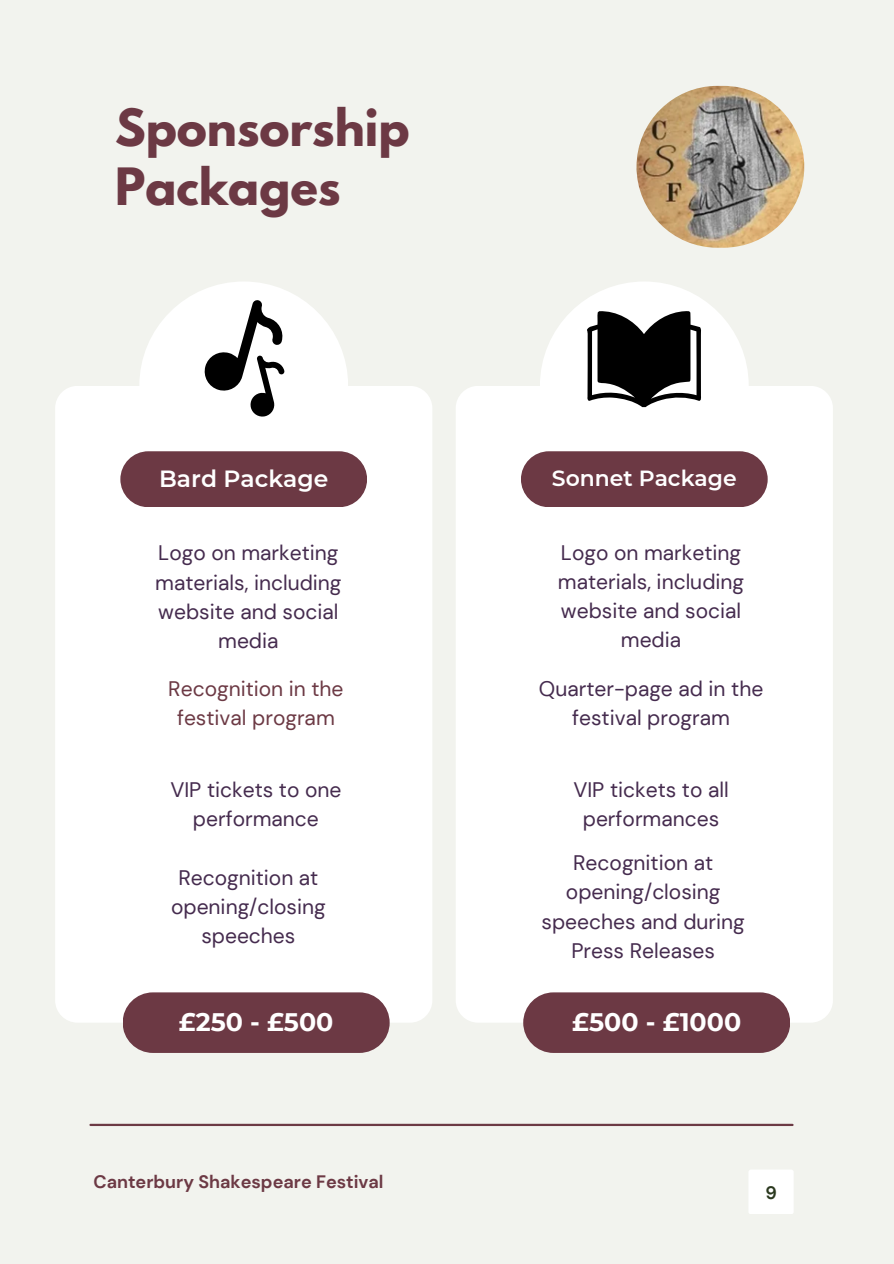
<style>
.page{position:relative;width:894px;height:1264px;background:#fff}
.page>*{position:absolute;margin:0;border:0;box-sizing:border-box;transform-origin:0 0}
.t1{font:700 45.6px/58.5px "League Spartan";color:#6c3944}
.t2{font:700 25.35px "Montserrat";color:#fff}
.t3{font:600 23.4px "Montserrat";color:#fff}
.t4{font:600 21.9px "Montserrat";color:#fff}
.t5{font:21px/29.2px "DM Sans";color:#452b4e;text-align:center}
.t6{font:21px/29.2px "DM Sans";color:#6c3944;text-align:center}
.t7{font:700 18px "DM Sans";color:#6c3944}
.t8{font:700 18px "DM Sans";color:#2b391f}
</style>
<div class="page">
<div style="left:0;top:0;width:893px;height:1263px;background:#f2f3ee"></div>
<div style="left:55px;top:386px;width:377px;height:636px;background:#fff;border-radius:22px"></div>
<div style="left:455px;top:386px;width:377px;height:636px;background:#fff;border-radius:22px"></div>
<div style="left:139px;top:281px;width:209px;height:209px;background:#fff;border-radius:50%"></div>
<div style="left:539px;top:281px;width:209px;height:209px;background:#fff;border-radius:50%"></div>
<div style="left:120px;top:451px;width:247px;height:56px;background:#6c3944;border-radius:28px"></div>
<div style="left:521px;top:451px;width:246px;height:56px;background:#6c3944;border-radius:28px"></div>
<div style="left:123px;top:992px;width:266px;height:60px;background:#6c3944;border-radius:30px"></div>
<div style="left:523px;top:992px;width:266px;height:60px;background:#6c3944;border-radius:30px"></div>
<div style="left:748px;top:1169px;width:45px;height:45px;background:#fff;border-radius:2px"></div>
<hr style="left:90px;top:1123px;width:702px;height:2px;background:#6c3944">
<img style="left:636px;top:86px;width:168px;height:162px;border-radius:81px">
<svg style="left:587px;top:311px;width:114px;height:96px"></svg>
<svg style="left:204px;top:300px;width:80px;height:117px"></svg>
<h1 class="t1" style="left:115px;top:104px;width:296px">Sponsorship<br>Packages</h1>
<p class="t3" style="left:159px;top:464px;width:170px">Bard Package</p>
<h2 class="t4" style="left:551px;top:464px;width:186px">Sonnet Package</h2>
<h4 class="t5" style="left:155px;top:538px;width:188px">Logo on marketing materials, including website and social media</h4>
<h4 class="t6" style="left:168px;top:673px;width:177px">Recognition in the festival program</h4>
<h4 class="t5" style="left:557px;top:537px;width:188px">Logo on marketing materials, including website and social media</h4>
<p class="t5" style="left:538px;top:673px;width:226px">Quarter-page ad in the festival program</p>
<h4 class="t5" style="left:170px;top:774px;width:172px">VIP tickets to one performance</h4>
<h2 class="t5" style="left:573px;top:774px;width:157px">VIP tickets to all performances</h2>
<h4 class="t5" style="left:171px;top:863px;width:156px">Recognition at opening/closing speeches</h4>
<p class="t5" style="left:541px;top:848px;width:205px">Recognition at opening/closing speeches and during<br>Press Releases</p>
<h4 class="t2" style="left:179px;top:1006px;width:156px">£250 - £500</h4>
<h4 class="t2" style="left:572px;top:1006px;width:170px">£500 - £1000</h4>
<h4 class="t7" style="left:93px;top:1170px;width:291px">Canterbury Shakespeare Festival</h4>
<h3 class="t8" style="left:765px;top:1180px;width:13px">9</h3>
</div>
